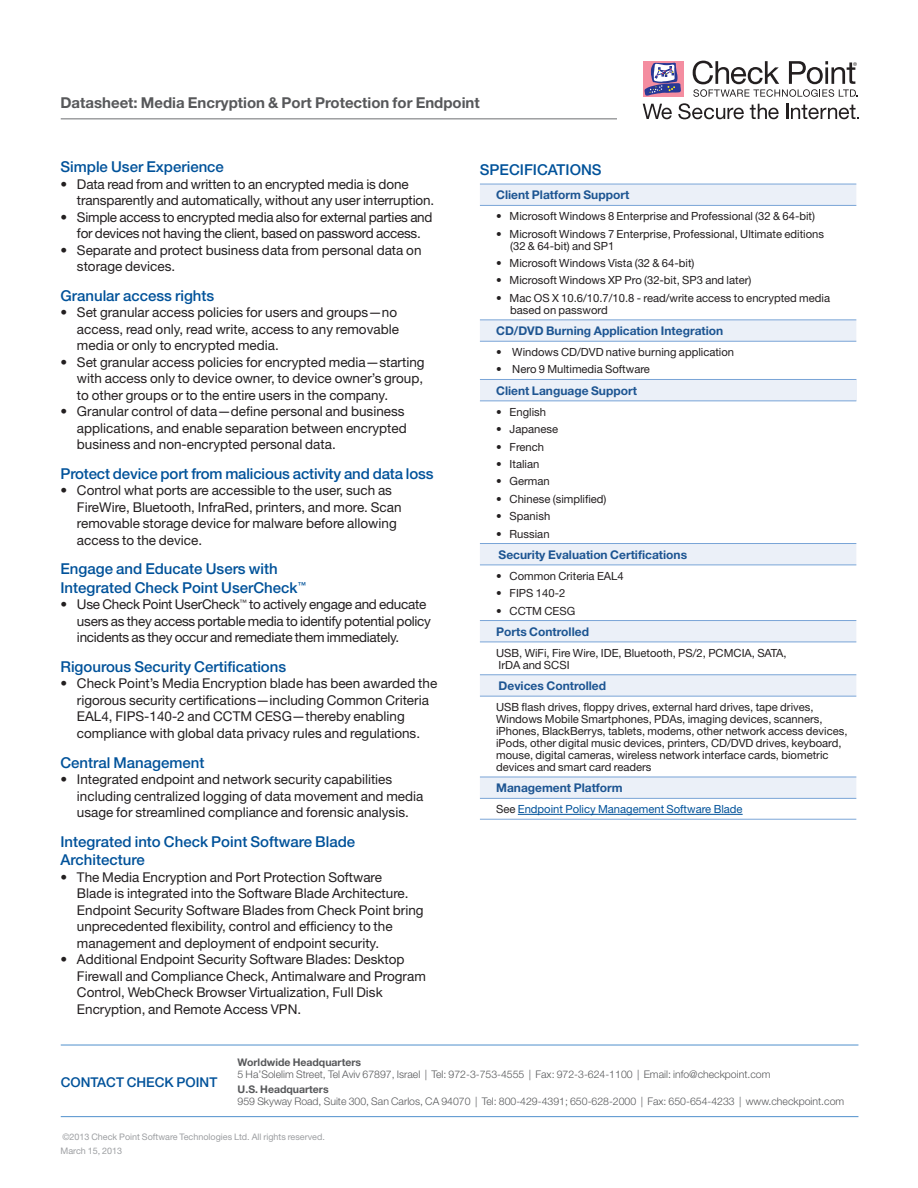
<style>
.page{position:relative;width:918px;height:1188px;background:#fff}
.page>*{position:absolute;margin:0;border:0;box-sizing:border-box;transform-origin:0 0}
.Subhead_1{font:500 15px/18.8px "Helvetica Neue";color:#01529a}
.t1{font:700 15px "Helvetica Neue";color:#57585a}
.t2{font:13.5px/16.5px "Helvetica Neue";color:#231f20}
.t3{font:13.5px/16.5px "Helvetica Neue";letter-spacing:-.02em;color:#231f20;text-align:center}
.t4{font:500 13.5px "Helvetica Neue";color:#01529a}
.table_head{font:700 12px "Helvetica Neue";color:#1d5592}
.table_body_2{font:11.25px/12px "Helvetica Neue";color:#231f20}
.table_body_2-2{font:11.25px "Helvetica Neue";color:#01529a}
.t5{font:300 10.5px "Helvetica Neue";color:#57585a}
.t6{font:700 10.5px "Helvetica Neue";color:#57585a}
.t7{font:9px/14.7px "Helvetica Neue";color:#9d9fa2}
.s1{color:#231f20}
</style>
<div class="page">
<hr style="left:61px;top:118px;width:556px;height:1px;background:#6c6d70">
<div style="left:643px;top:61px;width:41px;height:35px;background:#f48da0"></div>
<svg style="left:644px;top:63px;width:37px;height:33px"></svg>
<svg style="left:643px;top:104px;width:29px;height:15px"></svg>
<svg style="left:678px;top:103px;width:66px;height:16px"></svg>
<svg style="left:750px;top:104px;width:29px;height:15px"></svg>
<svg style="left:786px;top:104px;width:72px;height:15px"></svg>
<svg style="left:693px;top:61px;width:165px;height:36px"></svg>
<hr style="left:61px;top:1116px;width:797px;height:1px;background:#5090cc">
<hr style="left:61px;top:1045px;width:797px;height:1px;background:#5090cc">
<svg style="left:480px;top:185px;width:376px;height:613px"></svg>
<div style="left:480px;top:379px;width:376px;height:22px;background:#ebf0f8"></div>
<hr style="left:480px;top:205px;width:376px;height:1px;background:#7aa5d7">
<hr style="left:480px;top:319px;width:376px;height:1px;background:#7aa5d7">
<hr style="left:480px;top:341px;width:376px;height:1px;background:#7aa5d7">
<hr style="left:480px;top:379px;width:376px;height:1px;background:#7aa5d7">
<hr style="left:480px;top:184px;width:376px;height:1px;background:#7aa5d7">
<hr style="left:480px;top:400px;width:376px;height:1px;background:#7aa5d7">
<hr style="left:480px;top:543px;width:376px;height:1px;background:#7aa5d7">
<hr style="left:480px;top:565px;width:376px;height:1px;background:#7aa5d7">
<hr style="left:480px;top:620px;width:376px;height:1px;background:#7aa5d7">
<hr style="left:480px;top:642px;width:376px;height:1px;background:#7aa5d7">
<hr style="left:480px;top:674px;width:376px;height:1px;background:#7aa5d7">
<hr style="left:480px;top:696px;width:376px;height:1px;background:#7aa5d7">
<hr style="left:480px;top:777px;width:376px;height:1px;background:#7aa5d7">
<hr style="left:480px;top:798px;width:376px;height:1px;background:#7aa5d7">
<hr style="left:480px;top:819px;width:376px;height:1px;background:#7aa5d7">
<hr style="left:518px;top:814px;width:225px;height:1px;background:#01529a">
<p class="t1" style="left:61px;top:94px;width:421px">Datasheet: Media Encryption &amp; Port Protection for Endpoint</p>
<p class="Subhead_1" style="left:60px;top:157px;width:165px">Simple User Experience</p>
<p class="t2" style="left:77px;top:175px;width:359px;text-indent:-16px">• Data read from and written to an encrypted media is done transparently and automatically, without any user interruption.</p>
<p class="t3" style="left:60px;top:208px;width:374px">• Simple access to encrypted media also for external parties and for devices not having the client, based on password access.</p>
<p class="t2" style="left:77px;top:241px;width:346px;text-indent:-16px">• Separate and protect business data from personal data on storage devices.</p>
<p class="Subhead_1" style="left:60px;top:286px;width:155px">Granular access rights</p>
<p class="t2" style="left:77px;top:304px;width:323px;text-indent:-16px">• Set granular access policies for users and groups—no access, read only, read write, access to any removable media or only to encrypted media.</p>
<p class="t2" style="left:77px;top:353px;width:349px;text-align:justify;text-indent:-16px">• Set granular access policies for encrypted media—starting with access only to device owner, to device owner’s group, to other groups or to the entire users in the company.</p>
<p class="t2" style="left:77px;top:403px;width:331px;text-indent:-16px">• Granular control of data—define personal and business applications, and enable separation between encrypted business and non-encrypted personal data.</p>
<p class="Subhead_1" style="left:60px;top:464px;width:375px">Protect device port from malicious activity and data loss</p>
<p class="t2" style="left:77px;top:482px;width:326px;text-indent:-16px">• Control what ports are accessible to the user, such as FireWire, Bluetooth, InfraRed, printers, and more. Scan removable storage device for malware before allowing access to the device.</p>
<p class="Subhead_1" style="left:60px;top:559px;width:247px">Engage and Educate Users with<br>Integrated Check Point UserCheck<sup>™</sup></p>
<p class="t3" style="left:77px;top:596px;width:356px;text-align:left;text-indent:-16px">• Use Check Point UserCheck<sup>™</sup> to actively engage and educate users as they access portable media to identify potential policy incidents as they occur and remediate them immediately.</p>
<p class="Subhead_1" style="left:60px;top:657px;width:227px">Rigourous Security Certifications</p>
<p class="t2" style="left:77px;top:675px;width:362px;text-indent:-16px">• Check Point’s Media Encryption blade has been awarded the rigorous security certifications—including Common Criteria EAL4, FIPS-140-2 and CCTM CESG—thereby enabling compliance with global data privacy rules and regulations.</p>
<p class="Subhead_1" style="left:60px;top:753px;width:145px">Central Management</p>
<p class="t2" style="left:77px;top:771px;width:348px;text-indent:-16px">• Integrated endpoint and network security capabilities including centralized logging of data movement and media usage for streamlined compliance and forensic analysis.</p>
<p class="Subhead_1" style="left:60px;top:832px;width:296px">Integrated into Check Point Software Blade<br>Architecture</p>
<p class="t2" style="left:77px;top:869px;width:348px;text-indent:-16px">• The Media Encryption and Port Protection Software<br>Blade is integrated into the Software Blade Architecture.<br>Endpoint Security Software Blades from Check Point bring unprecedented flexibility, control and efficiency to the management and deployment of endpoint security.</p>
<p class="t2" style="left:77px;top:951px;width:350px;text-indent:-16px">• Additional Endpoint Security Software Blades: Desktop Firewall and Compliance Check, Antimalware and Program Control, WebCheck Browser Virtualization, Full Disk Encryption, and Remote Access VPN.</p>
<p class="Subhead_1" style="left:480px;top:160px;width:123px">SPECIFICATIONS</p>
<p class="table_head" style="left:496px;top:188px;width:135px">Client Platform Support</p>
<p class="table_body_2" style="left:496px;top:210px;width:320px">• Microsoft Windows 8 Enterprise and Professional (32 &amp; 64-bit)</p>
<p class="table_body_2" style="left:510px;top:228px;width:315px;text-indent:-14px">• Microsoft Windows 7 Enterprise, Professional, Ultimate editions (32 &amp; 64-bit) and SP1</p>
<p class="table_body_2" style="left:496px;top:257px;width:200px">• Microsoft Windows Vista (32 &amp; 64-bit)</p>
<p class="table_body_2" style="left:496px;top:274px;width:257px">• Microsoft Windows XP Pro (32-bit, SP3 and later)</p>
<p class="table_body_2" style="left:510px;top:292px;width:321px;text-indent:-14px">• Mac OS X 10.6/10.7/10.8 - read/write access to encrypted media based on password</p>
<p class="table_head" style="left:496px;top:324px;width:229px">CD/DVD Burning Application Integration</p>
<p class="table_body_2" style="left:496px;top:346px;width:240px">• Windows CD/DVD native burning application</p>
<p class="table_body_2" style="left:496px;top:363px;width:155px">• Nero 9 Multimedia Software</p>
<p class="table_head" style="left:496px;top:383px;width:142px">Client Language Support</p>
<p class="table_body_2" style="left:496px;top:406px;width:51px">• English</p>
<p class="table_body_2" style="left:496px;top:423px;width:64px">• Japanese</p>
<p class="table_body_2" style="left:496px;top:440px;width:50px">• French</p>
<p class="table_body_2" style="left:496px;top:458px;width:45px">• Italian</p>
<p class="table_body_2" style="left:496px;top:475px;width:55px">• German</p>
<p class="table_body_2" style="left:496px;top:493px;width:112px">• Chinese (simplified)</p>
<p class="table_body_2" style="left:496px;top:510px;width:56px">• Spanish</p>
<p class="table_body_2" style="left:496px;top:527px;width:55px">• Russian</p>
<p class="table_head" style="left:499px;top:547px;width:190px">Security Evaluation Certifications</p>
<p class="table_body_2" style="left:496px;top:570px;width:129px">• Common Criteria EAL4</p>
<p class="table_body_2" style="left:496px;top:587px;width:71px">• FIPS 140-2</p>
<p class="table_body_2" style="left:496px;top:604px;width:81px">• CCTM CESG</p>
<p class="table_head" style="left:496px;top:624px;width:94px">Ports Controlled</p>
<p class="table_body_2" style="left:496px;top:647px;width:292px">USB, WiFi, Fire Wire, IDE, Bluetooth, PS/2, PCMCIA, SATA,<br>IrDA and SCSI</p>
<p class="table_head" style="left:499px;top:678px;width:109px">Devices Controlled</p>
<p class="table_body_2" style="left:496px;top:701px;width:353px">USB flash drives, floppy drives, external hard drives, tape drives, Windows Mobile Smartphones, PDAs, imaging devices, scanners, iPhones, BlackBerrys, tablets, modems, other network access devices, iPods, other digital music devices, printers, CD/DVD drives, keyboard, mouse, digital cameras, wireless network interface cards, biometric devices and smart card readers</p>
<p class="table_head" style="left:496px;top:781px;width:128px">Management Platform</p>
<p class="table_body_2-2" style="left:496px;top:803px;width:248px"><span class="s1">See</span> Endpoint Policy Management Software Blade</p>
<p class="t4" style="left:61px;top:1074px;width:158px">CONTACT CHECK POINT</p>
<p class="t6" style="left:238px;top:1056px;width:125px">Worldwide Headquarters</p>
<p class="t5" style="left:238px;top:1068px;width:534px">5 Ha’Solelim Street, Tel Aviv 67897, Israel | Tel: 972-3-753-4555 | Fax: 972-3-624-1100 | Email: info@checkpoint.com</p>
<p class="t6" style="left:238px;top:1083px;width:93px">U.S. Headquarters</p>
<p class="t5" style="left:238px;top:1095px;width:608px">959 Skyway Road, Suite 300, San Carlos, CA 94070 | Tel: 800-429-4391; 650-628-2000 | Fax: 650-654-4233 | www.checkpoint.com</p>
<p class="t7" style="left:61px;top:1129px;width:266px">©2013 Check Point Software Technologies Ltd. All rights reserved.<br>March 15, 2013</p>
</div>
